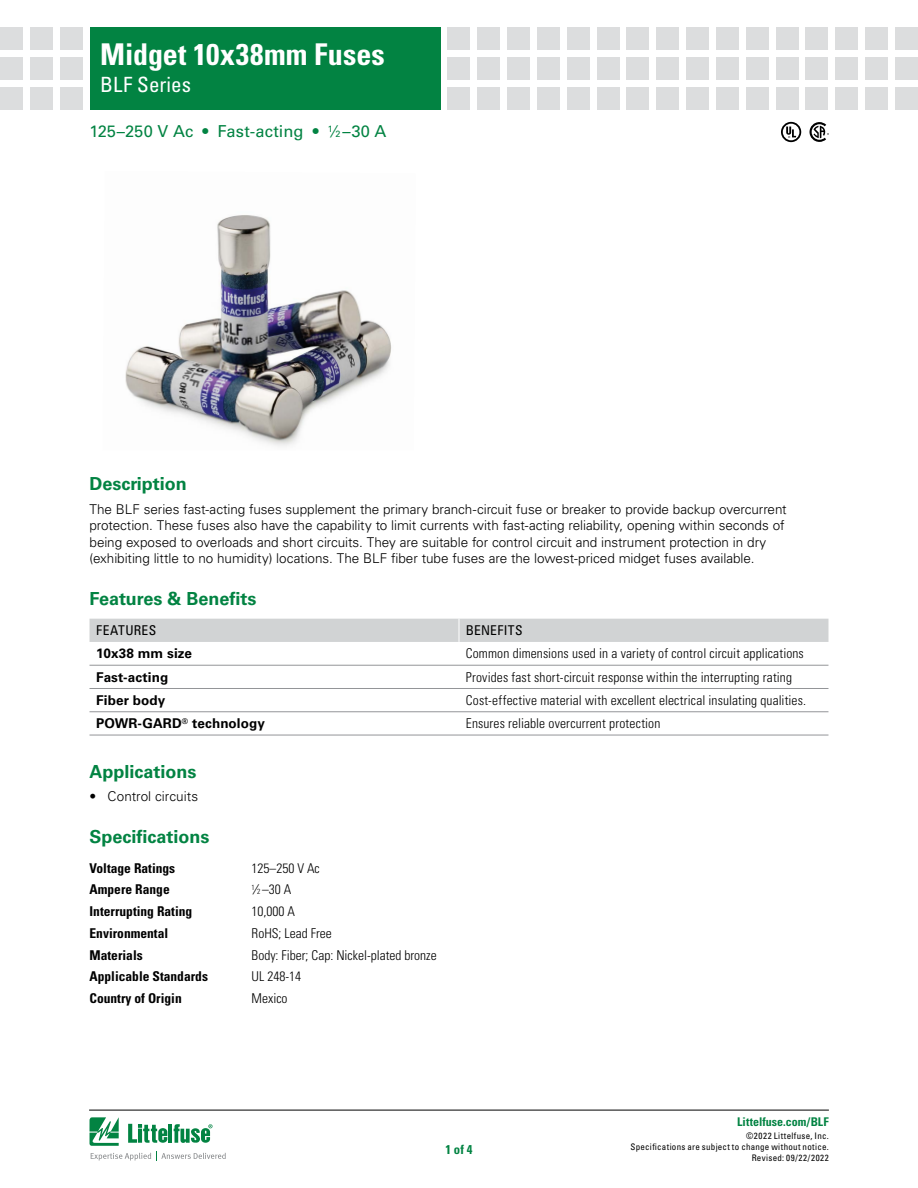
<style>
.page{position:relative;width:918px;height:1188px;background:#fff}
.page>*{position:absolute;margin:0;border:0;box-sizing:border-box;transform-origin:0 0}
.t1{font:700 condensed 30px "Univers LT Std";letter-spacing:.005em;color:#fff}
.t2{font:condensed 21px "Univers LT Std";color:#fff}
.FACTS_HEAD{font:700 18px "Univers LT Std";color:#028342}
.PRODUCT_SUBHEAD{font:16.5px "Univers LT Std";letter-spacing:.005em;color:#028342}
.Body_1{font:300 13.5px/16.5px "Univers LT Std";letter-spacing:-.005em;color:#000}
.Benefit_column_text{font:300 condensed 13.5px "Univers LT Std";letter-spacing:.01em;color:#000}
.Spec_Heading_column{font:700 condensed 13.5px "Univers LT Std";color:#000}
.Spec_Value_column{font:300 condensed 13.5px "Univers LT Std";color:#000}
.Feature_column_text{font:700 13.5px "Univers LT Std";letter-spacing:.005em;color:#000}
.F___B_header_text{font:condensed 13.5px "Univers LT Std";letter-spacing:.025em;color:#000}
.t3{font:700 condensed 12.75px "Univers LT Std";color:#028342}
.t4{font:700 condensed 12px "Univers LT Std";letter-spacing:.005em;color:#028342}
.t5{font:condensed 9px/10.8px "Univers LT Std";letter-spacing:.03em;color:#000;text-align:right}
.s1{font-size:9.15px}
.s2{font-size:7.35px}
</style>
<div class="page">
<hr style="left:89px;top:1110px;width:740px;height:1px;background:#000">
<div style="left:90px;top:27px;width:351px;height:82px;background:#028342"></div>
<div style="left:60px;top:27px;width:23px;height:23px;background:#dcddde"></div>
<div style="left:60px;top:57px;width:23px;height:23px;background:#dcddde"></div>
<div style="left:60px;top:87px;width:23px;height:22px;background:#dcddde"></div>
<div style="left:30px;top:27px;width:23px;height:23px;background:#dcddde"></div>
<div style="left:30px;top:57px;width:23px;height:23px;background:#dcddde"></div>
<div style="left:30px;top:87px;width:23px;height:22px;background:#dcddde"></div>
<div style="left:0;top:27px;width:23px;height:23px;background:#dcddde"></div>
<div style="left:0;top:57px;width:23px;height:23px;background:#dcddde"></div>
<div style="left:0;top:87px;width:23px;height:22px;background:#dcddde"></div>
<div style="left:448px;top:27px;width:22px;height:23px;background:#dcddde"></div>
<div style="left:448px;top:57px;width:22px;height:23px;background:#dcddde"></div>
<div style="left:448px;top:87px;width:22px;height:22px;background:#dcddde"></div>
<div style="left:477px;top:27px;width:23px;height:23px;background:#dcddde"></div>
<div style="left:477px;top:57px;width:23px;height:23px;background:#dcddde"></div>
<div style="left:477px;top:87px;width:23px;height:22px;background:#dcddde"></div>
<div style="left:507px;top:27px;width:23px;height:23px;background:#dcddde"></div>
<div style="left:507px;top:57px;width:23px;height:23px;background:#dcddde"></div>
<div style="left:507px;top:87px;width:23px;height:22px;background:#dcddde"></div>
<div style="left:537px;top:27px;width:23px;height:23px;background:#dcddde"></div>
<div style="left:537px;top:57px;width:23px;height:23px;background:#dcddde"></div>
<div style="left:537px;top:87px;width:23px;height:22px;background:#dcddde"></div>
<div style="left:567px;top:27px;width:23px;height:23px;background:#dcddde"></div>
<div style="left:567px;top:57px;width:23px;height:23px;background:#dcddde"></div>
<div style="left:567px;top:87px;width:23px;height:22px;background:#dcddde"></div>
<div style="left:597px;top:27px;width:23px;height:23px;background:#dcddde"></div>
<div style="left:597px;top:57px;width:23px;height:23px;background:#dcddde"></div>
<div style="left:597px;top:87px;width:23px;height:22px;background:#dcddde"></div>
<div style="left:627px;top:27px;width:22px;height:23px;background:#dcddde"></div>
<div style="left:627px;top:57px;width:22px;height:23px;background:#dcddde"></div>
<div style="left:627px;top:87px;width:22px;height:22px;background:#dcddde"></div>
<div style="left:656px;top:27px;width:23px;height:23px;background:#dcddde"></div>
<div style="left:656px;top:57px;width:23px;height:23px;background:#dcddde"></div>
<div style="left:656px;top:87px;width:23px;height:22px;background:#dcddde"></div>
<div style="left:686px;top:27px;width:23px;height:23px;background:#dcddde"></div>
<div style="left:686px;top:57px;width:23px;height:23px;background:#dcddde"></div>
<div style="left:686px;top:87px;width:23px;height:22px;background:#dcddde"></div>
<div style="left:716px;top:27px;width:23px;height:23px;background:#dcddde"></div>
<div style="left:716px;top:57px;width:23px;height:23px;background:#dcddde"></div>
<div style="left:716px;top:87px;width:23px;height:22px;background:#dcddde"></div>
<div style="left:746px;top:27px;width:23px;height:23px;background:#dcddde"></div>
<div style="left:746px;top:57px;width:23px;height:23px;background:#dcddde"></div>
<div style="left:746px;top:87px;width:23px;height:22px;background:#dcddde"></div>
<div style="left:805px;top:27px;width:23px;height:23px;background:#dcddde"></div>
<div style="left:805px;top:57px;width:23px;height:23px;background:#dcddde"></div>
<div style="left:805px;top:87px;width:23px;height:22px;background:#dcddde"></div>
<div style="left:776px;top:27px;width:22px;height:23px;background:#dcddde"></div>
<div style="left:776px;top:57px;width:22px;height:23px;background:#dcddde"></div>
<div style="left:776px;top:87px;width:22px;height:22px;background:#dcddde"></div>
<div style="left:835px;top:27px;width:23px;height:23px;background:#dcddde"></div>
<div style="left:835px;top:57px;width:23px;height:23px;background:#dcddde"></div>
<div style="left:835px;top:87px;width:23px;height:22px;background:#dcddde"></div>
<div style="left:865px;top:27px;width:23px;height:23px;background:#dcddde"></div>
<div style="left:865px;top:57px;width:23px;height:23px;background:#dcddde"></div>
<div style="left:865px;top:87px;width:23px;height:22px;background:#dcddde"></div>
<div style="left:895px;top:27px;width:23px;height:23px;background:#dcddde"></div>
<div style="left:895px;top:57px;width:23px;height:23px;background:#dcddde"></div>
<div style="left:895px;top:87px;width:23px;height:22px;background:#dcddde"></div>
<svg style="left:90px;top:1117px;width:136px;height:44px"></svg>
<div style="left:90px;top:619px;width:738px;height:23px;background:#d1d3d4"></div>
<hr style="left:90px;top:711px;width:369px;height:1px;background:#939598">
<hr style="left:459px;top:711px;width:369px;height:1px;background:#939598">
<hr style="left:90px;top:735px;width:369px;height:1px;background:#939598">
<hr style="left:459px;top:735px;width:369px;height:1px;background:#939598">
<hr style="left:90px;top:665px;width:369px;height:1px;background:#939598">
<hr style="left:459px;top:665px;width:369px;height:1px;background:#939598">
<hr style="left:90px;top:688px;width:369px;height:1px;background:#939598">
<hr style="left:459px;top:688px;width:369px;height:1px;background:#939598">
<svg style="left:781px;top:122px;width:20px;height:20px"></svg>
<svg style="left:810px;top:122px;width:19px;height:20px"></svg>
<img style="left:125px;top:215px;width:267px;height:231px">
<h1 class="t1" style="left:100px;top:36px;width:286px">Midget 10x38mm Fuses</h1>
<h2 class="t2" style="left:100px;top:71px;width:92px">BLF Series</h2>
<p class="PRODUCT_SUBHEAD" style="left:90px;top:122px;width:299px">125–250 V Ac • Fast-acting • <sup>1</sup>⁄<span class="s1">2</span> –30 A</p>
<p class="FACTS_HEAD" style="left:90px;top:474px;width:99px">Description</p>
<p class="Body_1" style="left:90px;top:501px;width:699px">The BLF series fast-acting fuses supplement the primary branch-circuit fuse or breaker to provide backup overcurrent protection. These fuses also have the capability to limit currents with fast-acting reliability, opening within seconds of being exposed to overloads and short circuits. They are suitable for control circuit and instrument protection in dry (exhibiting little to no humidity) locations. The BLF fiber tube fuses are the lowest-priced midget fuses available.</p>
<p class="FACTS_HEAD" style="left:90px;top:589px;width:168px">Features &amp; Benefits</p>
<p class="F___B_header_text" style="left:96px;top:622px;width:61px">FEATURES</p>
<p class="F___B_header_text" style="left:466px;top:622px;width:58px">BENEFITS</p>
<p class="Feature_column_text" style="left:96px;top:646px;width:97px">10x38 mm size</p>
<p class="Benefit_column_text" style="left:466px;top:646px;width:340px">Common dimensions used in a variety of control circuit applications</p>
<p class="Feature_column_text" style="left:96px;top:669px;width:74px">Fast-acting</p>
<p class="Benefit_column_text" style="left:466px;top:669px;width:328px">Provides fast short-circuit response within the interrupting rating</p>
<p class="Feature_column_text" style="left:96px;top:692px;width:71px">Fiber body</p>
<p class="Benefit_column_text" style="left:466px;top:692px;width:342px">Cost-effective material with excellent electrical insulating qualities.</p>
<p class="Feature_column_text" style="left:96px;top:716px;width:170px">POWR-GARD<sup>®</sup> technology</p>
<p class="Benefit_column_text" style="left:466px;top:715px;width:196px">Ensures reliable overcurrent protection</p>
<p class="FACTS_HEAD" style="left:90px;top:761px;width:109px">Applications</p>
<p class="Body_1" style="left:90px;top:788px;width:110px">• Control circuits</p>
<p class="FACTS_HEAD" style="left:90px;top:826px;width:122px">Specifications</p>
<p class="Spec_Heading_column" style="left:90px;top:859px;width:87px">Voltage Ratings</p>
<p class="Spec_Value_column" style="left:252px;top:860px;width:70px">125–250 V Ac</p>
<p class="Spec_Heading_column" style="left:90px;top:881px;width:82px">Ampere Range</p>
<p class="Spec_Value_column" style="left:252px;top:881px;width:41px"><sup>1</sup>⁄<span class="s2">2</span> –30 A</p>
<p class="Spec_Heading_column" style="left:90px;top:903px;width:104px">Interrupting Rating</p>
<p class="Spec_Value_column" style="left:252px;top:903px;width:45px">10,000 A</p>
<p class="Spec_Heading_column" style="left:90px;top:925px;width:80px">Environmental</p>
<p class="Spec_Value_column" style="left:252px;top:925px;width:82px">RoHS; Lead Free</p>
<p class="Spec_Heading_column" style="left:90px;top:947px;width:55px">Materials</p>
<p class="Spec_Value_column" style="left:252px;top:947px;width:187px">Body: Fiber; Cap: Nickel-plated bronze</p>
<p class="Spec_Heading_column" style="left:90px;top:968px;width:120px">Applicable Standards</p>
<p class="Spec_Value_column" style="left:252px;top:969px;width:51px">UL 248-14</p>
<p class="Spec_Heading_column" style="left:90px;top:990px;width:94px">Country of Origin</p>
<p class="Spec_Value_column" style="left:252px;top:990px;width:37px">Mexico</p>
<p class="t3" style="left:445px;top:1142px;width:29px">1 of 4</p>
<p class="t4" style="left:737px;top:1115px;width:93px">Littelfuse.com/BLF</p>
<p class="t5" style="left:631px;top:1131px;width:200px">©2022 Littelfuse, Inc.<br>Specifications are subject to change without notice.<br>Revised: 09/22/2022</p>
</div>
